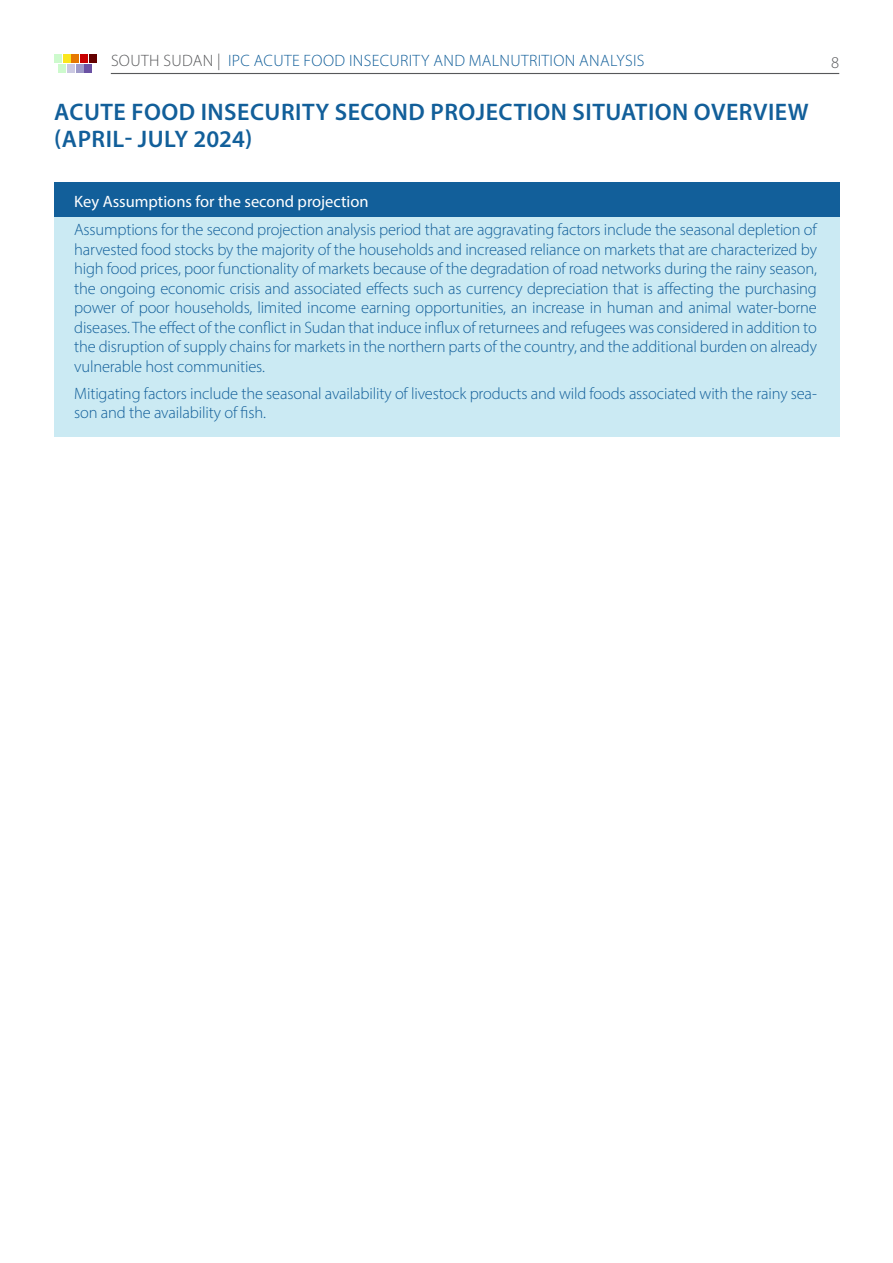
<style>
.page{position:relative;width:893px;height:1263px;background:#fff}
.page>*{position:absolute;margin:0;border:0;box-sizing:border-box;transform-origin:0 0}
.section_heads{font:600 24px/27px "Myriad Pro";letter-spacing:.02em;color:#125f9a}
._9_10_WITH_HYPHENATION{font:300 16.5px/19.5px "Myriad Pro";letter-spacing:-.01em;color:#125f9a;text-align:justify}
._9_10_WITH_HYPHENATION-2{font:300 16.5px "Myriad Pro";letter-spacing:.02em;color:#125f9a}
.subheads_11_13_with_space{font:16.5px "Myriad Pro";color:#fff}
.t1{font:300 16.5px "Myriad Pro";color:#57585a}
.s1{color:#57585a}
</style>
<div class="page">
<hr style="left:111px;top:73px;width:728px;height:1px;background:#57585a">
<div style="left:58px;top:64px;width:8px;height:8px;background:#cdfacd"></div>
<div style="left:67px;top:64px;width:8px;height:8px;background:#cbc9e2"></div>
<div style="left:76px;top:64px;width:7px;height:8px;background:#9e9ac8"></div>
<div style="left:85px;top:64px;width:7px;height:8px;background:#6a51a3"></div>
<div style="left:54px;top:54px;width:8px;height:8px;background:#cdfacd"></div>
<div style="left:63px;top:54px;width:7px;height:8px;background:#fae61e"></div>
<div style="left:71px;top:54px;width:8px;height:8px;background:#e67800"></div>
<div style="left:80px;top:54px;width:8px;height:8px;background:#c80000"></div>
<div style="left:89px;top:54px;width:8px;height:8px;background:#640000"></div>
<div style="left:54px;top:183px;width:785px;height:254px;background:#cbeaf3"></div>
<div style="left:54px;top:183px;width:785px;height:34px;background:#125f9a"></div>
<p class="_9_10_WITH_HYPHENATION-2" style="left:111px;top:51px;width:535px"><span class="s1">SOUTH SUDAN |</span> IPC ACUTE FOOD INSECURITY AND MALNUTRITION ANALYSIS</p>
<p class="t1" style="left:831px;top:52px;width:10px">8</p>
<p class="section_heads" style="left:54px;top:98px;width:756px">ACUTE FOOD INSECURITY SECOND PROJECTION SITUATION OVERVIEW (APRIL- JULY 2024)</p>
<p class="subheads_11_13_with_space" style="left:74px;top:192px;width:296px">Key Assumptions for the second projection</p>
<p class="_9_10_WITH_HYPHENATION" style="left:74px;top:220px;width:744px">Assumptions for the second projection analysis period that are aggravating factors include the seasonal depletion of harvested food stocks by the majority of the households and increased reliance on markets that are characterized by high food prices, poor functionality of markets because of the degradation of road networks during the rainy season, the ongoing economic crisis and associated effects such as currency depreciation that is affecting the purchasing power of poor households, limited income earning opportunities, an increase in human and animal water-borne diseases. The effect of the conflict in Sudan that induce influx of returnees and refugees was considered in addition to the disruption of supply chains for markets in the northern parts of the country, and the additional burden on already vulnerable host communities.</p>
<p class="_9_10_WITH_HYPHENATION" style="left:74px;top:383px;width:744px">Mitigating factors include the seasonal availability of livestock products and wild foods associated with the rainy sea&shy;son and the availability of fish.</p>
</div>
